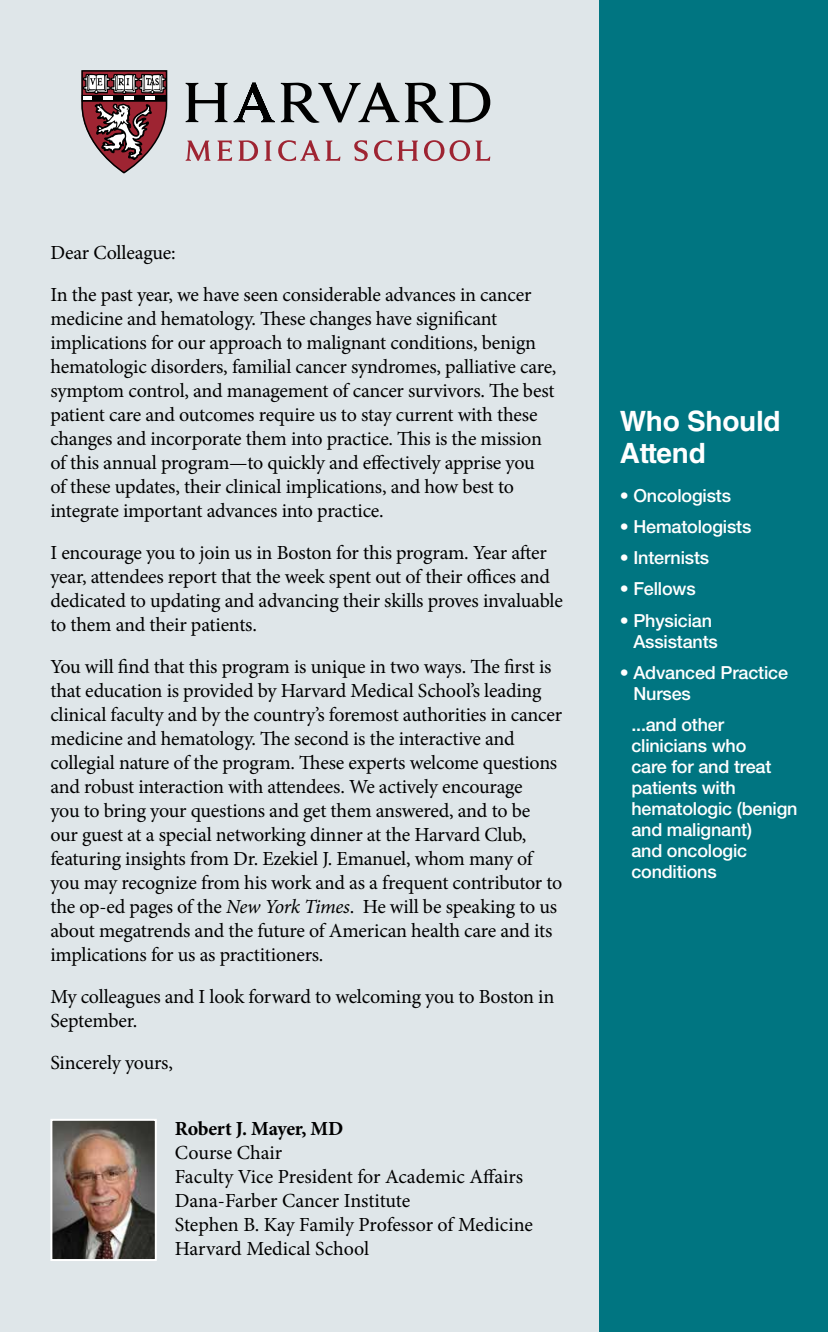
<style>
.page{position:relative;width:828px;height:1332px;background:#dfe6e9}
.page>*{position:absolute;margin:0;border:0;box-sizing:border-box;transform-origin:0 0}
.t1{font:700 28px/32px "Helvetica LT Std";letter-spacing:-.01em;color:#fff}
.t2{font:20px/24px "Minion Pro";letter-spacing:-.01em;color:#000}
.t3{font:700 20px "Minion Pro";letter-spacing:-.015em;color:#000}
.t4{font:500 18px/21px "Helvetica Neue LT Std";letter-spacing:-.01em;color:#fff}
.s1{font-style:italic}
</style>
<div class="page">
<img style="left:53px;top:1122px;width:101px;height:136px">
<div style="left:50px;top:1119px;width:107px;height:142px;border:2px solid #fff"></div>
<div style="left:599px;top:0;width:229px;height:1332px;background:#007581"></div>
<svg style="left:186px;top:83px;width:304px;height:40px"></svg>
<svg style="left:186px;top:140px;width:304px;height:21px"></svg>
<svg style="left:81px;top:70px;width:87px;height:104px"></svg>
<p class="t2" style="left:50px;top:232px;width:483px;line-height:42px">Dear Colleague:<br>In the past year, we have seen considerable advances in cancer</p>
<p class="t2" style="left:50px;top:307px;width:508px">medicine and hematology. These changes have significant implications for our approach to malignant conditions, benign hematologic disorders, familial cancer syndromes, palliative care, symptom control, and management of cancer survivors. The best patient care and outcomes require us to stay current with these changes and incorporate them into practice. This is the mission of this annual program—to quickly and effectively apprise you<br>of these updates, their clinical implications, and how best to integrate important advances into practice.</p>
<p class="t2" style="left:50px;top:541px;width:514px">I encourage you to join us in Boston for this program. Year after year, attendees report that the week spent out of their offices and dedicated to updating and advancing their skills proves invaluable to them and their patients.</p>
<p class="t2" style="left:50px;top:655px;width:514px">You will find that this program is unique in two ways. The first is that education is provided by Harvard Medical School’s leading clinical faculty and by the country’s foremost authorities in cancer medicine and hematology. The second is the interactive and collegial nature of the program. These experts welcome questions and robust interaction with attendees. We actively encourage<br>you to bring your questions and get them answered, and to be our guest at a special networking dinner at the Harvard Club, featuring insights from Dr. Ezekiel J. Emanuel, whom many of you may recognize from his work and as a frequent contributor to the op-ed pages of the <span class="s1">New York Times</span>. He will be speaking to us about megatrends and the future of American health care and its implications for us as practitioners.</p>
<p class="t2" style="left:50px;top:985px;width:506px">My colleagues and I look forward to welcoming you to Boston in<br>September.</p>
<p class="t2" style="left:50px;top:1051px;width:124px">Sincerely yours,</p>
<p class="t3" style="left:175px;top:1114px;width:170px">Robert J. Mayer, MD</p>
<p class="t2" style="left:175px;top:1140px;width:360px">Course Chair<br>Faculty Vice President for Academic Affairs<br>Dana-Farber Cancer Institute<br>Stephen B. Kay Family Professor of Medicine<br>Harvard Medical School</p>
<h1 class="t1" style="left:620px;top:405px;width:162px">Who Should<br>Attend</h1>
<p class="t4" style="left:620px;top:485px;width:113px">• Oncologists</p>
<p class="t4" style="left:620px;top:516px;width:133px">• Hematologists</p>
<p class="t4" style="left:620px;top:547px;width:91px">• Internists</p>
<p class="t4" style="left:620px;top:578px;width:77px">• Fellows</p>
<p class="t4" style="left:633px;top:609px;width:86px;text-indent:-14px">• Physician<br>Assistants</p>
<p class="t4" style="left:633px;top:662px;width:156px;text-indent:-14px">• Advanced Practice<br>Nurses</p>
<p class="t4" style="left:631px;top:714px;width:168px">...and other clinicians who<br>care for and treat patients with hematologic (benign and malignant)<br>and oncologic conditions</p>
</div>
